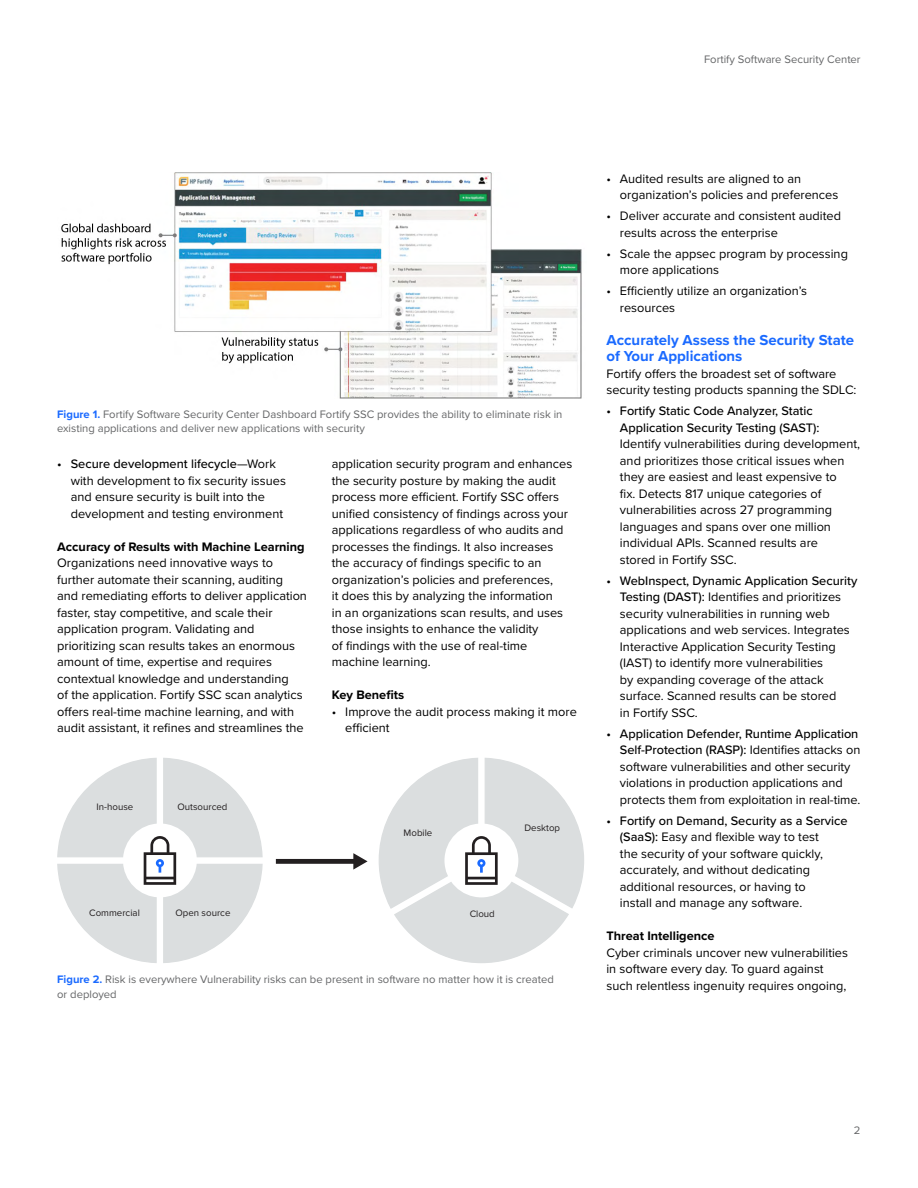
<style>
.page{position:relative;width:918px;height:1188px;background:#fff}
.page>*{position:absolute;margin:0;border:0;box-sizing:border-box;transform-origin:0 0}
.Header_1{font:700 15px/16.5px "Proxima Nova";color:#1a6aff}
.Body{font:12.75px/16.5px "Proxima Nova";color:#000}
.Header_2{font:700 12.75px "Proxima Nova";color:#000}
.t1{font:11.25px/14.2px "Proxima Nova";color:#656668}
.t2{font:9.75px "Proxima Nova";color:#231f20}
.s1{font-weight:700;color:#1a6aff}
.s2{font-weight:500}
</style>
<div class="page">
<img style="left:61px;top:173px;width:521px;height:226px">
<div style="left:276px;top:859px;width:80px;height:5px;background:#231f20"></div>
<svg style="left:353px;top:853px;width:15px;height:17px"></svg>
<svg style="left:57px;top:758px;width:206px;height:205px"></svg>
<svg style="left:378px;top:758px;width:206px;height:205px"></svg>
<p class="t1" style="left:704px;top:52px;width:158px">Fortify Software Security Center</p>
<p class="t1" style="left:57px;top:407px;width:507px"><span class="s1">Figure 1.</span> Fortify Software Security Center Dashboard Fortify SSC provides the ability to eliminate risk in existing applications and deliver new applications with security</p>
<p class="Body" style="left:71px;top:455px;width:217px;text-indent:-14px"><span class="s2">• Secure development lifecycle</span>—Work with development to fix security issues and ensure security is built into the development and testing environment</p>
<p class="Header_2" style="left:57px;top:537px;width:249px">Accuracy of Results with Machine Learning</p>
<p class="Body" style="left:57px;top:554px;width:251px">Organizations need innovative ways to further automate their scanning, auditing and remediating efforts to deliver application faster, stay competitive, and scale their application program. Validating and prioritizing scan results takes an enormous amount of time, expertise and requires contextual knowledge and understanding<br>of the application. Fortify SSC scan analytics offers real-time machine learning, and with audit assistant, it refines and streamlines the</p>
<p class="Body" style="left:332px;top:455px;width:242px">application security program and enhances the security posture by making the audit process more efficient. Fortify SSC offers unified consistency of findings across your applications regardless of who audits and processes the findings. It also increases the accuracy of findings specific to an organization’s policies and preferences,<br>it does this by analyzing the information<br>in an organizations scan results, and uses those insights to enhance the validity<br>of findings with the use of real-time machine learning.</p>
<p class="Header_2" style="left:332px;top:686px;width:74px">Key Benefits</p>
<p class="Body" style="left:345px;top:703px;width:233px;text-indent:-14px">• Improve the audit process making it more efficient</p>
<p class="t2" style="left:97px;top:799px;width:38px">In-house</p>
<p class="t2" style="left:177px;top:799px;width:52px">Outsourced</p>
<p class="t2" style="left:404px;top:826px;width:30px">Mobile</p>
<p class="t2" style="left:525px;top:821px;width:37px">Desktop</p>
<p class="t2" style="left:89px;top:905px;width:52px">Commercial</p>
<p class="t2" style="left:175px;top:905px;width:57px">Open source</p>
<p class="t2" style="left:470px;top:906px;width:27px">Cloud</p>
<p class="t1" style="left:57px;top:972px;width:498px"><span class="s1">Figure 2.</span> Risk is everywhere Vulnerability risks can be present in software no matter how it is created or deployed</p>
<p class="Body" style="left:620px;top:170px;width:220px;text-indent:-14px">• Audited results are aligned to an organization’s policies and preferences</p>
<p class="Body" style="left:620px;top:207px;width:223px;text-indent:-14px">• Deliver accurate and consistent audited results across the enterprise</p>
<p class="Body" style="left:620px;top:245px;width:230px;text-indent:-14px">• Scale the appsec program by processing more applications</p>
<p class="Body" style="left:620px;top:282px;width:189px;text-indent:-14px">• Efficiently utilize an organization’s resources</p>
<p class="Header_1" style="left:606px;top:331px;width:249px">Accurately Assess the Security State of Your Applications</p>
<p class="Body" style="left:606px;top:365px;width:252px">Fortify offers the broadest set of software security testing products spanning the SDLC:</p>
<p class="Body" style="left:620px;top:402px;width:242px;text-indent:-14px"><span class="s2">• Fortify Static Code Analyzer, Static Application Security Testing (SAST):<br></span>Identify vulnerabilities during development, and prioritizes those critical issues when they are easiest and least expensive to<br>fix. Detects 817 unique categories of vulnerabilities across 27 programming languages and spans over one million individual APIs. Scanned results are<br>stored in Fortify SSC.</p>
<p class="Body" style="left:620px;top:572px;width:239px;text-indent:-14px"><span class="s2">• WebInspect, Dynamic Application Security Testing (DAST):</span> Identifies and prioritizes security vulnerabilities in running web applications and web services. Integrates Interactive Application Security Testing (IAST) to identify more vulnerabilities<br>by expanding coverage of the attack surface. Scanned results can be stored<br>in Fortify SSC.</p>
<p class="Body" style="left:620px;top:725px;width:242px;text-indent:-14px"><span class="s2">• Application Defender, Runtime Application Self-Protection (RASP):</span> Identifies attacks on software vulnerabilities and other security violations in production applications and protects them from exploitation in real-time.</p>
<p class="Body" style="left:620px;top:812px;width:229px;text-indent:-14px"><span class="s2">• Fortify on Demand, Security as a Service (SaaS):</span> Easy and flexible way to test<br>the security of your software quickly, accurately, and without dedicating additional resources, or having to<br>install and manage any software.</p>
<p class="Header_2" style="left:606px;top:927px;width:110px">Threat Intelligence</p>
<p class="Body" style="left:606px;top:944px;width:243px">Cyber criminals uncover new vulnerabilities in software every day. To guard against such relentless ingenuity requires ongoing,</p>
<p class="t1" style="left:854px;top:1123px;width:8px">2</p>
</div>
